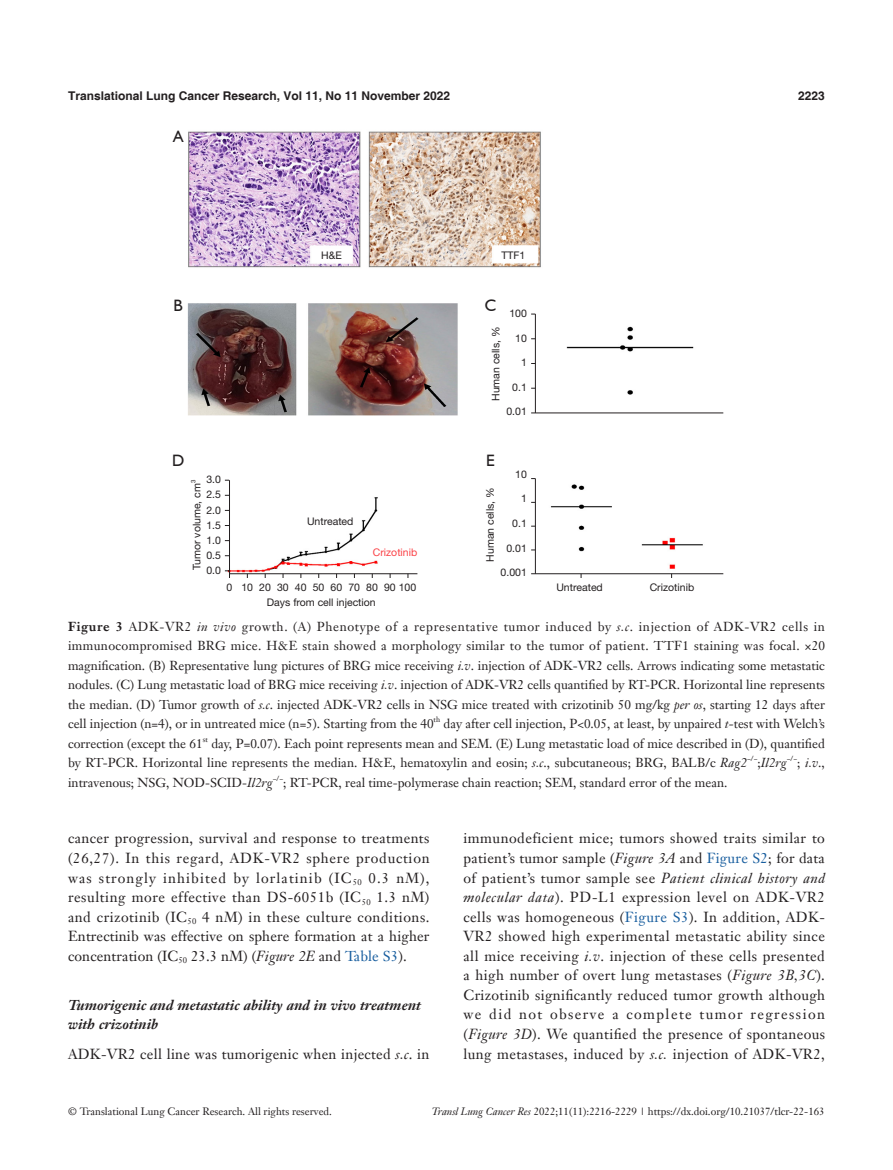
<style>
.page{position:relative;width:893px;height:1170px;background:#fff}
.page>*{position:absolute;margin:0;border:0;box-sizing:border-box;transform-origin:0 0}
.t1{font:16.5px "Humanist 521 BT";color:#231f20}
.B-zhengwen{font:14.25px/19.5px "Janson Text LT";letter-spacing:.02em;color:#231f20;text-align:justify}
._2ji-6_5{font:italic 700 14.25px/19.5px "Janson Text LT";color:#231f20}
.t2{font:12.75px/19.5px "Janson Text LT";color:#231f20;text-align:justify}
.t3{font:italic 12.75px "Janson Text LT";letter-spacing:.005em;color:#231f20}
.t4{font:700 12px "Helvetica";color:#231f20}
.t5{font:10.5px "Helvetica Neue LT Pro";color:#231f20}
.t6{font:10.5px "Janson Text LT";color:#231f20}
.t7{font:10.5px "Helvetica Neue LT Pro";color:#fb4348}
.t8{font:7.5px "Janson Text LT";color:#231f20}
.t9{font:6.15px "Helvetica Neue LT Pro";color:#231f20}
.s1{font-weight:700}
.s2{font-style:italic}
.s3{font-style:normal}
.s4{color:#175d9e}
</style>
<div class="page">
<img style="left:187px;top:131px;width:536px;height:447px">
<hr style="left:535px;top:314px;width:1px;height:99px;background:#231f20">
<hr style="left:531px;top:412px;width:192px;height:1px;background:#231f20">
<hr style="left:535px;top:478px;width:1px;height:95px;background:#231f20">
<hr style="left:531px;top:573px;width:192px;height:1px;background:#231f20">
<hr style="left:229px;top:480px;width:1px;height:98px;background:#231f20">
<hr style="left:229px;top:573px;width:188px;height:1px;background:#231f20">
<div style="left:482px;top:297px;width:17px;height:17px;background:#fff"></div>
<div style="left:482px;top:452px;width:17px;height:17px;background:#fff"></div>
<p class="t4" style="left:68px;top:88px;width:384px">Translational Lung Cancer Research, Vol 11, No 11 November 2022</p>
<p class="t4" style="left:798px;top:88px;width:28px">2223</p>
<p class="t1" style="left:173px;top:126px;width:12px">A</p>
<p class="t5" style="left:321px;top:249px;width:22px">H&amp;E</p>
<p class="t5" style="left:501px;top:249px;width:25px">TTF1</p>
<p class="t1" style="left:173px;top:295px;width:11px">B</p>
<p class="t1" style="left:485px;top:295px;width:13px">C</p>
<p class="t5" style="left:509px;top:307px;width:19px">100</p>
<p class="t5" style="left:515px;top:331px;width:13px">10</p>
<p class="t5" style="left:521px;top:356px;width:7px">1</p>
<p class="t5" style="left:512px;top:380px;width:16px">0.1</p>
<p class="t5" style="left:506px;top:405px;width:22px">0.01</p>
<p class="t5" style="left:489px;top:401px;width:76px;rotate:-90deg">Human cells, %</p>
<p class="t1" style="left:172px;top:450px;width:14px">D</p>
<p class="t1" style="left:486px;top:450px;width:10px">E</p>
<p class="t5" style="left:206px;top:473px;width:16px">3.0</p>
<p class="t5" style="left:206px;top:488px;width:16px">2.5</p>
<p class="t5" style="left:206px;top:503px;width:16px">2.0</p>
<p class="t5" style="left:206px;top:518px;width:16px">1.5</p>
<p class="t5" style="left:206px;top:533px;width:16px">1.0</p>
<p class="t5" style="left:206px;top:548px;width:16px">0.5</p>
<p class="t5" style="left:206px;top:563px;width:16px">0.0</p>
<p class="t9" style="left:189px;top:483px;width:5px;rotate:-90deg">3</p>
<p class="t5" style="left:190px;top:570px;width:88px;rotate:-90deg">Tumor volume, cm</p>
<p class="t5" style="left:307px;top:514px;width:48px">Untreated</p>
<p class="t7" style="left:373px;top:545px;width:46px">Crizotinib</p>
<p class="t5" style="left:226px;top:580px;width:191px">0 10 20 30 40 50 60 70 80 90 100</p>
<p class="t5" style="left:267px;top:595px;width:110px">Days from cell injection</p>
<p class="t5" style="left:515px;top:467px;width:13px">10</p>
<p class="t5" style="left:521px;top:492px;width:7px">1</p>
<p class="t5" style="left:512px;top:517px;width:16px">0.1</p>
<p class="t5" style="left:506px;top:541px;width:22px">0.01</p>
<p class="t5" style="left:501px;top:566px;width:28px">0.001</p>
<p class="t5" style="left:484px;top:562px;width:76px;rotate:-90deg">Human cells, %</p>
<p class="t5" style="left:556px;top:580px;width:48px">Untreated</p>
<p class="t5" style="left:650px;top:580px;width:46px">Crizotinib</p>
<p class="t2" style="left:68px;top:616px;width:759px"><span class="s1">Figure 3</span> ADK-VR2 <span class="s2">in vivo</span> growth. (A) Phenotype of a representative tumor induced by <span class="s2">s.c</span>. injection of ADK-VR2 cells in immunocompromised BRG mice. H&amp;E stain showed a morphology similar to the tumor of patient. TTF1 staining was focal. ×20 magnification. (B) Representative lung pictures of BRG mice receiving <span class="s2">i.v</span>. injection of ADK-VR2 cells. Arrows indicating some metastatic nodules. (C) Lung metastatic load of BRG mice receiving <span class="s2">i.v</span>. injection of ADK-VR2 cells quantified by RT-PCR. Horizontal line represents the median. (D) Tumor growth of <span class="s2">s.c</span>. injected ADK-VR2 cells in NSG mice treated with crizotinib 50 mg/kg <span class="s2">per os</span>, starting 12 days after cell injection (n=4), or in untreated mice (n=5). Starting from the 40</p>
<p class="t8" style="left:434px;top:714px;width:8px">th</p>
<p class="t2" style="left:444px;top:714px;width:383px">day after cell injection, P&lt;0.05, at least, by unpaired <span class="s2">t-</span>test with Welch’s</p>
<p class="t2" style="left:68px;top:733px;width:136px">correction (except the 61</p>
<p class="t8" style="left:203px;top:734px;width:7px">st</p>
<p class="t2" style="left:68px;top:733px;width:758px;text-indent:143px">day, P=0.07). Each point represents mean and SEM. (E) Lung metastatic load of mice described in (D), quantified by RT-PCR. Horizontal line represents the median. H&amp;E, hematoxylin and eosin; <span class="s2">s.c</span>., subcutaneous; BRG, BALB/c <span class="s2">Rag2</span></p>
<p class="t8" style="left:747px;top:753px;width:12px">−/−</p>
<p class="t3" style="left:758px;top:755px;width:31px"><span class="s3">;</span>Il2rg</p>
<p class="t8" style="left:787px;top:753px;width:12px">−/−</p>
<p class="t2" style="left:797px;top:753px;width:29px">; <span class="s2">i.v</span>.,</p>
<p class="t2" style="left:68px;top:772px;width:206px">intravenous; NSG, NOD-SCID-<span class="s2">Il2rg</span></p>
<p class="t2" style="left:283px;top:772px;width:446px">; RT-PCR, real time-polymerase chain reaction; SEM, standard error of the mean.</p>
<p class="B-zhengwen" style="left:68px;top:828px;width:363px">cancer progression, survival and response to treatments (26,27). In this regard, ADK-VR2 sphere production was strongly inhibited by lorlatinib (IC<sub>50</sub> 0.3 nM), resulting more effective than DS-6051b (IC<sub>50</sub> 1.3 nM) and crizotinib (IC<sub>50</sub> 4 nM) in these culture conditions.<br>Entrectinib was effective on sphere formation at a higher concentration (IC<sub>50</sub> 23.3 nM) (<span class="s2">Figure 2E</span> and <span class="s4">Table S3</span>).</p>
<p class="_2ji-6_5" style="left:68px;top:994px;width:354px">Tumorigenic and metastatic ability and in vivo treatment with crizotinib</p>
<p class="B-zhengwen" style="left:68px;top:1043px;width:363px">ADK-VR2 cell line was tumorigenic when injected <span class="s2">s.c</span>. in</p>
<p class="B-zhengwen" style="left:463px;top:828px;width:363px">immunodeficient mice; tumors showed traits similar to patient’s tumor sample (<span class="s2">Figure 3A</span> and <span class="s4">Figure S2</span>; for data of patient’s tumor sample see <span class="s2">Patient clinical history and molecular data</span>). PD-L1 expression level on ADK-VR2 cells was homogeneous (<span class="s4">Figure S3</span>). In addition, ADK-VR2 showed high experimental metastatic ability since all mice receiving <span class="s2">i.v</span>. injection of these cells presented a high number of overt lung metastases (<span class="s2">Figure 3B,3C</span>).<br>Crizotinib significantly reduced tumor growth although we did not observe a complete tumor regression (<span class="s2">Figure 3D</span>). We quantified the presence of spontaneous lung metastases, induced by <span class="s2">s.c.</span> injection of ADK-VR2,</p>
<p class="t6" style="left:68px;top:1104px;width:265px">© Translational Lung Cancer Research. All rights reserved.</p>
<p class="t6" style="left:432px;top:1104px;width:394px"><span class="s2">Transl Lung Cancer Res</span> 2022;11(11):2216-2229 | https://dx.doi.org/10.21037/tlcr-22-163</p>
</div>
